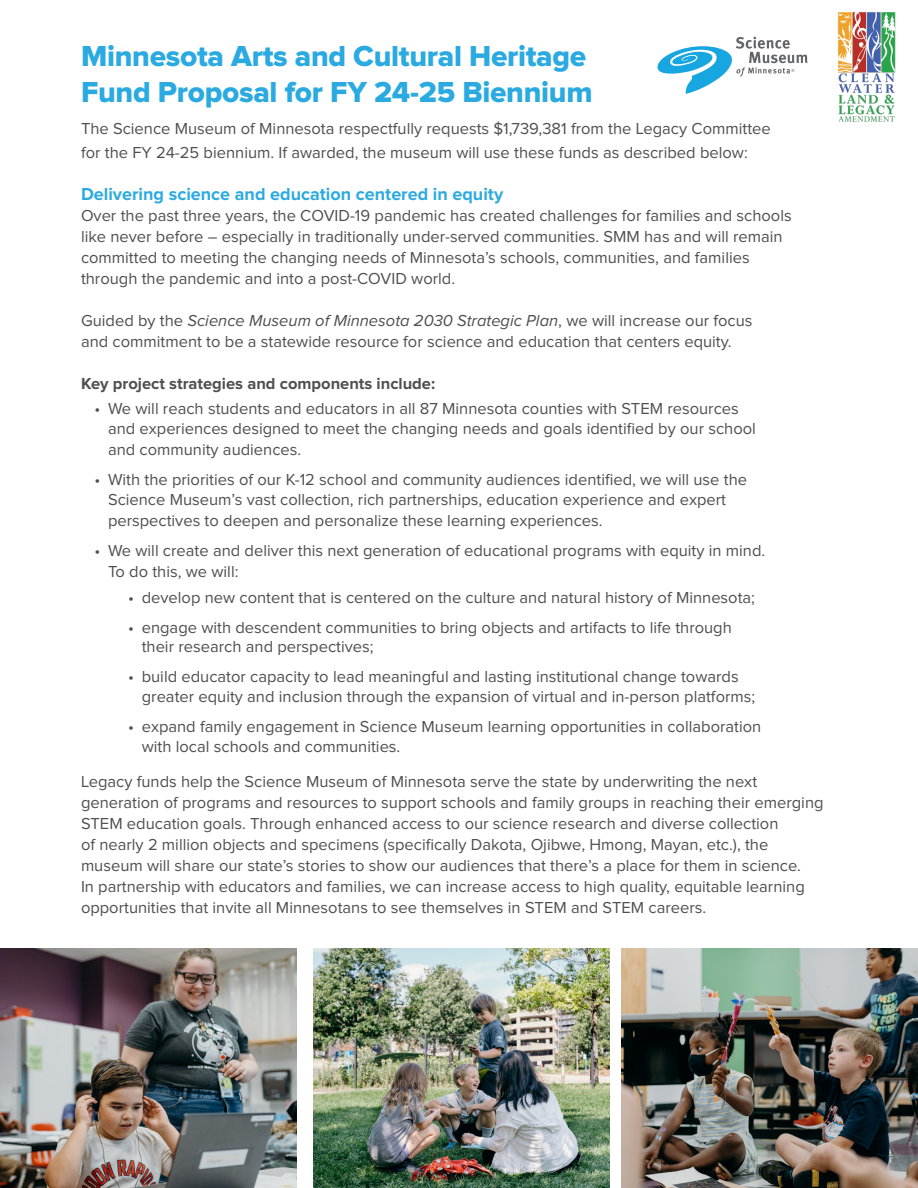
<style>
.page{position:relative;width:918px;height:1188px;background:#fff}
.page>*{position:absolute;margin:0;border:0;box-sizing:border-box;transform-origin:0 0}
.t1{font:30px/36px "Proxima Nova Extrabld";letter-spacing:-.01em;color:#2baae1}
.t2{font:700 18px "Proxima Nova";color:#2baae1}
.t3{font:16.5px/21px "Proxima Nova";color:#4f4f4f}
.t4{font:700 16.5px "Proxima Nova";color:#4f4f4f}
.s1{font-style:italic}
</style>
<div class="page">
<img style="left:0;top:949px;width:296px;height:239px">
<img style="left:622px;top:949px;width:296px;height:239px">
<img style="left:313px;top:949px;width:297px;height:239px">
<svg style="left:657px;top:37px;width:151px;height:57px"></svg>
<img style="left:837px;top:12px;width:59px;height:110px">
<p class="t1" style="left:81px;top:39px;width:513px">Minnesota Arts and Cultural Heritage<br>Fund Proposal for FY 24-25 Biennium</p>
<p class="t3" style="left:81px;top:117px;width:691px;line-height:24px">The Science Museum of Minnesota respectfully requests $1,739,381 from the Legacy Committee for the FY 24-25 biennium. If awarded, the museum will use these funds as described below:</p>
<p class="t2" style="left:81px;top:185px;width:424px">Delivering science and education centered in equity</p>
<p class="t3" style="left:81px;top:205px;width:712px">Over the past three years, the COVID-19 pandemic has created challenges for families and schools like never before – especially in traditionally under-served communities. SMM has and will remain committed to meeting the changing needs of Minnesota’s schools, communities, and families through the pandemic and into a post-COVID world.</p>
<p class="t3" style="left:81px;top:310px;width:673px">Guided by the <span class="s1">Science Museum of Minnesota 2030 Strategic Plan</span>, we will increase our focus and commitment to be a statewide resource for science and education that centers equity.</p>
<p class="t4" style="left:81px;top:376px;width:356px">Key project strategies and components include:</p>
<p class="t3" style="left:108px;top:399px;width:649px;line-height:20.4px;text-indent:-14px">• We will reach students and educators in all 87 Minnesota counties with STEM resources and experiences designed to meet the changing needs and goals identified by our school and community audiences.</p>
<p class="t3" style="left:108px;top:470px;width:641px;line-height:20.4px;text-indent:-14px">• With the priorities of our K-12 school and community audiences identified, we will use the<br>Science Museum’s vast collection, rich partnerships, education experience and expert perspectives to deepen and personalize these learning experiences.</p>
<p class="t3" style="left:108px;top:540px;width:659px;text-indent:-14px">• We will create and deliver this next generation of educational programs with equity in mind.<br>To do this, we will:</p>
<p class="t3" style="left:128px;top:587px;width:628px">• develop new content that is centered on the culture and natural history of Minnesota;</p>
<p class="t3" style="left:142px;top:618px;width:592px;line-height:19.8px;text-indent:-14px">• engage with descendent communities to bring objects and artifacts to life through their research and perspectives;</p>
<p class="t3" style="left:142px;top:667px;width:615px;line-height:19.8px;text-indent:-14px">• build educator capacity to lead meaningful and lasting institutional change towards greater equity and inclusion through the expansion of virtual and in-person platforms;</p>
<p class="t3" style="left:142px;top:717px;width:621px;line-height:19.8px;text-indent:-14px">• expand family engagement in Science Museum learning opportunities in collaboration with local schools and communities.</p>
<p class="t3" style="left:81px;top:771px;width:744px">Legacy funds help the Science Museum of Minnesota serve the state by underwriting the next generation of programs and resources to support schools and family groups in reaching their emerging STEM education goals. Through enhanced access to our science research and diverse collection<br>of nearly 2 million objects and specimens (specifically Dakota, Ojibwe, Hmong, Mayan, etc.), the museum will share our state’s stories to show our audiences that there’s a place for them in science.<br>In partnership with educators and families, we can increase access to high quality, equitable learning opportunities that invite all Minnesotans to see themselves in STEM and STEM careers.</p>
</div>
